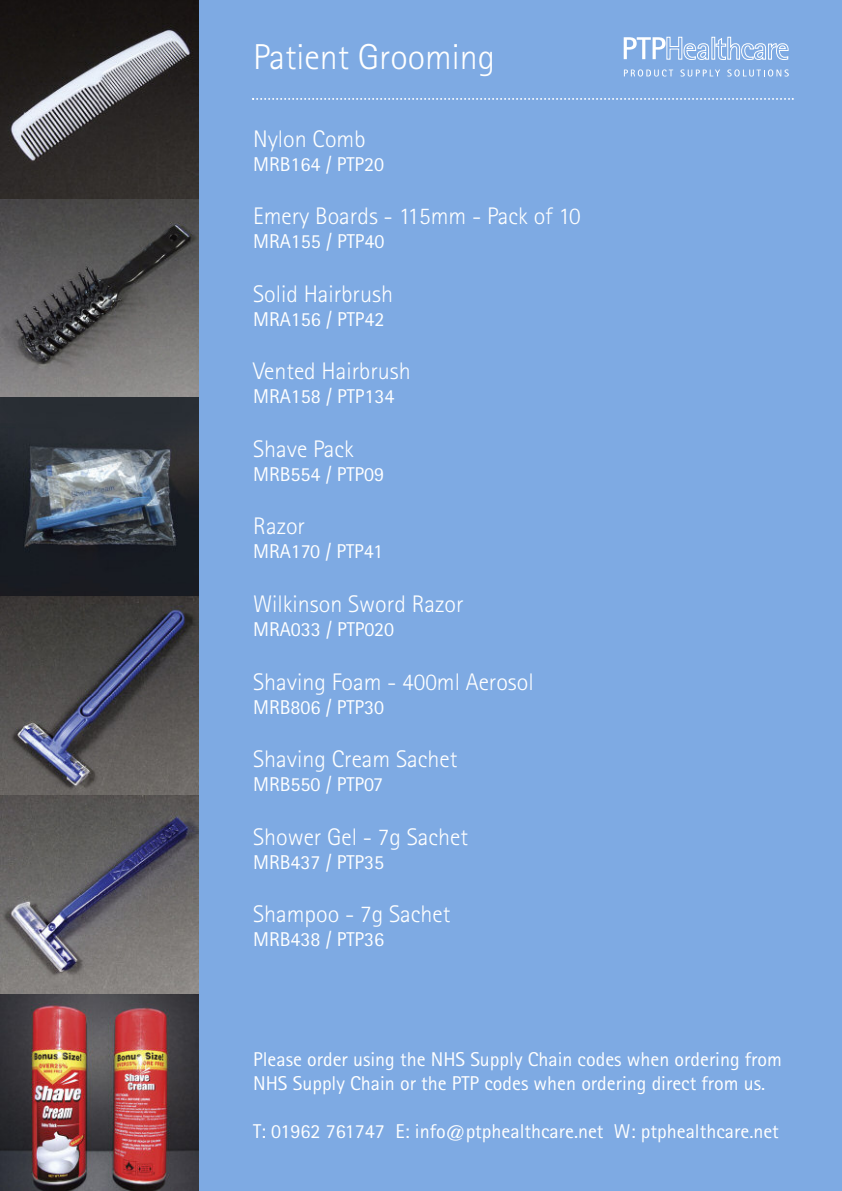
<style>
.page{position:relative;width:842px;height:1191px;background:#7eaae3}
.page>*{position:absolute;margin:0;border:0;box-sizing:border-box;transform-origin:0 0}
.t1{font:300 36px "Rotis Sans Serif";color:#fff}
.t2{font:300 24px "Rotis Sans Serif";color:#fff}
.t3{font:20px/24px "Rotis Sans Serif";color:#fff}
</style>
<div class="page">
<img style="left:0;top:0;width:198px;height:1191px">
<svg style="left:252px;top:98px;width:542px;height:2px"></svg>
<svg style="left:624px;top:37px;width:85px;height:23px"></svg>
<div style="left:711px;top:37px;width:4px;height:22px;border:1px solid #fff"></div>
<svg style="left:715px;top:37px;width:74px;height:23px"></svg>
<svg style="left:624px;top:69px;width:49px;height:8px"></svg>
<svg style="left:680px;top:69px;width:40px;height:8px"></svg>
<svg style="left:727px;top:69px;width:62px;height:8px"></svg>
<h1 class="t1" style="left:253px;top:44px;width:243px">Patient Grooming</h1>
<p class="t2" style="left:253px;top:130px;width:114px">Nylon Comb</p>
<p class="t3" style="left:253px;top:154px;width:133px">MRB164 / PTP20</p>
<p class="t2" style="left:253px;top:208px;width:329px">Emery Boards - 115mm - Pack of 10</p>
<p class="t3" style="left:253px;top:231px;width:133px">MRA155 / PTP40</p>
<p class="t2" style="left:253px;top:285px;width:141px">Solid Hairbrush</p>
<p class="t3" style="left:253px;top:309px;width:133px">MRA156 / PTP42</p>
<p class="t2" style="left:253px;top:363px;width:159px">Vented Hairbrush</p>
<p class="t3" style="left:253px;top:386px;width:143px">MRA158 / PTP134</p>
<p class="t2" style="left:253px;top:440px;width:102px">Shave Pack</p>
<p class="t3" style="left:253px;top:464px;width:133px">MRB554 / PTP09</p>
<p class="t2" style="left:253px;top:518px;width:53px">Razor</p>
<p class="t3" style="left:253px;top:542px;width:131px">MRA170 / PTP41</p>
<p class="t2" style="left:253px;top:595px;width:212px">Wilkinson Sword Razor</p>
<p class="t3" style="left:253px;top:619px;width:143px">MRA033 / PTP020</p>
<p class="t2" style="left:253px;top:673px;width:282px">Shaving Foam - 400ml Aerosol</p>
<p class="t3" style="left:253px;top:697px;width:133px">MRB806 / PTP30</p>
<p class="t2" style="left:253px;top:750px;width:206px">Shaving Cream Sachet</p>
<p class="t3" style="left:253px;top:774px;width:131px">MRB550 / PTP07</p>
<p class="t2" style="left:253px;top:828px;width:216px">Shower Gel - 7g Sachet</p>
<p class="t3" style="left:253px;top:852px;width:133px">MRB437 / PTP35</p>
<p class="t2" style="left:253px;top:905px;width:199px">Shampoo - 7g Sachet</p>
<p class="t3" style="left:253px;top:929px;width:133px">MRB438 / PTP36</p>
<p class="t3" style="left:253px;top:1049px;width:530px">Please order using the NHS Supply Chain codes when ordering from<br>NHS Supply Chain or the PTP codes when ordering direct from us.</p>
<p class="t3" style="left:253px;top:1121px;width:527px">T: 01962 761747 E: info@ptphealthcare.net W: ptphealthcare.net</p>
</div>
